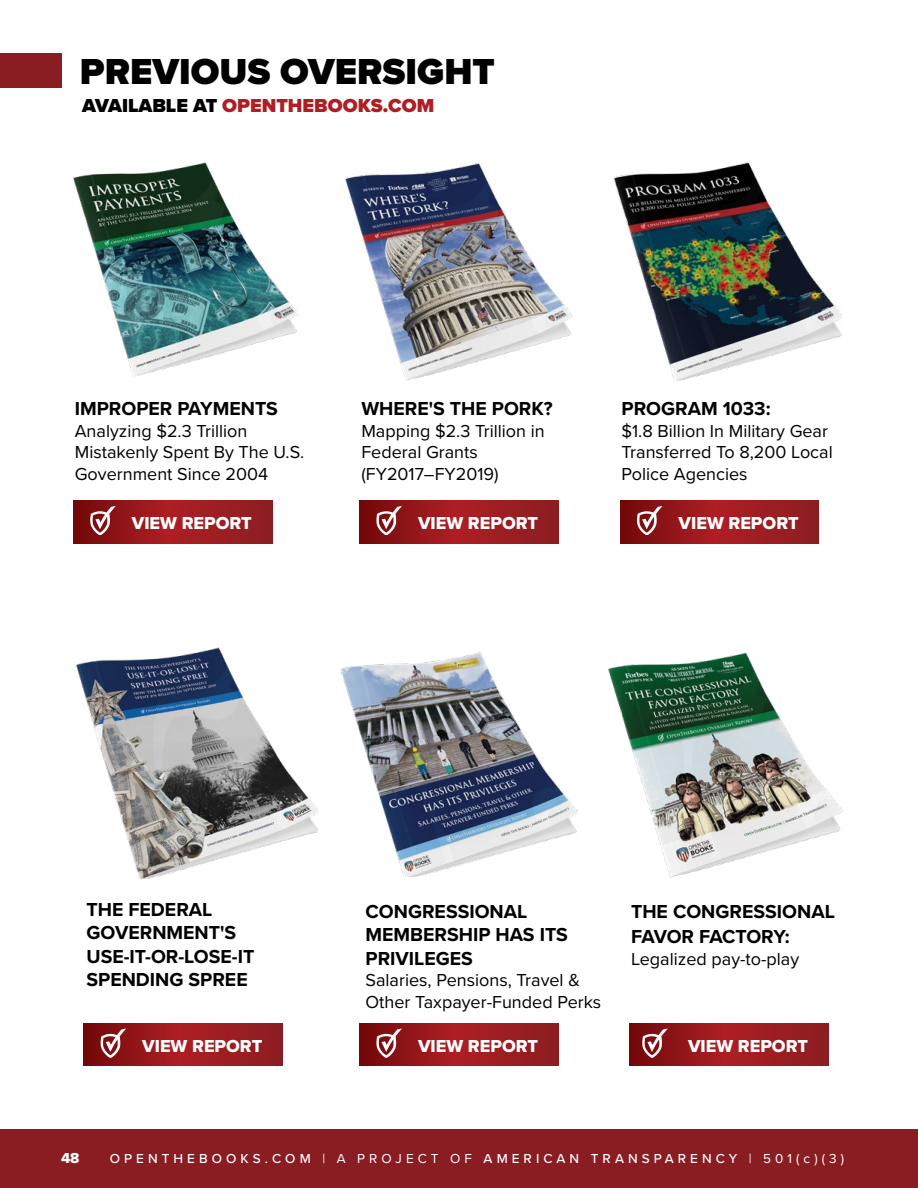
<style>
.page{position:relative;width:918px;height:1188px;background:#fff}
.page>*{position:absolute;margin:0;border:0;box-sizing:border-box;transform-origin:0 0}
.t1{font:900 37.5px "Proxima Nova";color:#000}
.t2{font:700 19.5px/23.4px "Proxima Nova";color:#000}
.t3{font:900 19.5px "Proxima Nova";color:#ae1e23}
.t4{font:18px/21.6px "Proxima Nova";color:#000}
.t5{font:18px "Proxima Nova Extrabld";color:#fff}
.t6{font:15px "Proxima Nova Extrabld";color:#fff}
.t7{font:500 13.5px "Proxima Nova";letter-spacing:.3em;color:#fff}
.s1{color:#000}
.s2{font-weight:400}
</style>
<div class="page">
<div style="left:0;top:1130px;width:918px;height:58px;background:#8a1d22"></div>
<svg style="left:360px;top:1023px;width:198px;height:43px;background:#97191d"></svg>
<svg style="left:376px;top:1029px;width:26px;height:29px"></svg>
<svg style="left:84px;top:1023px;width:199px;height:43px;background:#97191d"></svg>
<svg style="left:101px;top:1029px;width:25px;height:29px"></svg>
<svg style="left:620px;top:501px;width:199px;height:42px;background:#97191d"></svg>
<svg style="left:637px;top:506px;width:25px;height:29px"></svg>
<svg style="left:360px;top:501px;width:198px;height:42px;background:#97191d"></svg>
<svg style="left:376px;top:506px;width:26px;height:29px"></svg>
<svg style="left:73px;top:501px;width:199px;height:42px;background:#97191d"></svg>
<svg style="left:90px;top:506px;width:26px;height:29px"></svg>
<svg style="left:630px;top:1023px;width:198px;height:43px;background:#981a1d"></svg>
<svg style="left:642px;top:1029px;width:26px;height:29px"></svg>
<img style="left:608px;top:652px;width:235px;height:226px">
<img style="left:341px;top:652px;width:236px;height:225px">
<img style="left:76px;top:647px;width:242px;height:232px">
<img style="left:614px;top:163px;width:228px;height:217px">
<img style="left:345px;top:163px;width:228px;height:217px">
<img style="left:73px;top:163px;width:225px;height:214px">
<div style="left:0;top:53px;width:62px;height:34px;background:#8a1d22"></div>
<h1 class="t1" style="left:80px;top:43px;width:416px">PREVIOUS OVERSIGHT</h1>
<p class="t3" style="left:82px;top:91px;width:354px"><span class="s1">AVAILABLE AT</span> OPENTHEBOOKS.COM</p>
<p class="t2" style="left:75px;top:397px;width:205px">IMPROPER PAYMENTS</p>
<p class="t4" style="left:75px;top:419px;width:231px">Analyzing $2.3 Trillion<br>Mistakenly Spent By The U.S.<br>Government Since 2004</p>
<p class="t2" style="left:361px;top:397px;width:193px">WHERE'S THE PORK?</p>
<p class="t4" style="left:361px;top:419px;width:185px">Mapping $2.3 Trillion in<br>Federal Grants (FY2017–FY2019)</p>
<p class="t2" style="left:622px;top:397px;width:151px">PROGRAM 1033:</p>
<p class="t4" style="left:622px;top:419px;width:213px">$1.8 Billion In Military Gear<br>Transferred To 8,200 Local<br>Police Agencies</p>
<p class="t5" style="left:132px;top:510px;width:122px">VIEW REPORT</p>
<p class="t5" style="left:418px;top:510px;width:122px">VIEW REPORT</p>
<p class="t5" style="left:679px;top:510px;width:122px">VIEW REPORT</p>
<p class="t2" style="left:87px;top:897px;width:169px">THE FEDERAL<br>GOVERNMENT'S<br>USE-IT-OR-LOSE-IT<br>SPENDING SPREE</p>
<p class="t2" style="left:366px;top:899px;width:204px">CONGRESSIONAL<br>MEMBERSHIP HAS ITS<br>PRIVILEGES</p>
<p class="t4" style="left:366px;top:969px;width:237px">Salaries, Pensions, Travel &amp;<br>Other Taxpayer-Funded Perks</p>
<p class="t5" style="left:142px;top:1032px;width:122px">VIEW REPORT</p>
<p class="t5" style="left:418px;top:1032px;width:122px">VIEW REPORT</p>
<p class="t2" style="left:631px;top:898px;width:205px;line-height:25.2px">THE CONGRESSIONAL<br>FAVOR FACTORY:</p>
<p class="t4" style="left:631px;top:947px;width:170px">Legalized pay-to-play</p>
<p class="t5" style="left:688px;top:1032px;width:122px">VIEW REPORT</p>
<p class="t6" style="left:61px;top:1147px;width:20px">48</p>
<p class="t7" style="left:110px;top:1149px;width:736px">OPENTHEBOOKS.COM <span class="s2">| A PROJECT OF</span> AMERICAN TRANSPARENCY <span class="s2">| 501(c)(3)</span></p>
</div>
